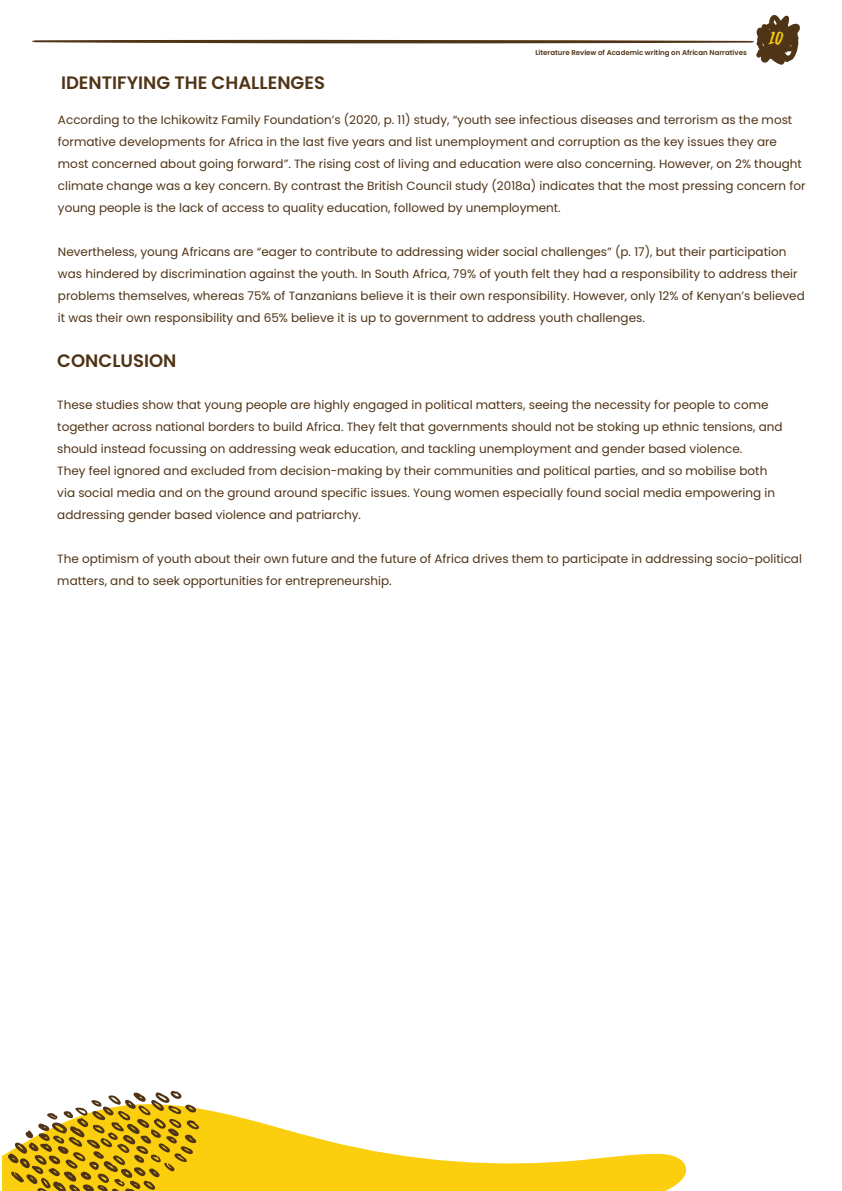
<style>
.page{position:relative;width:842px;height:1191px;background:#fff}
.page>*{position:absolute;margin:0;border:0;box-sizing:border-box;transform-origin:0 0}
.t1{font:24px "Billy Ohio";color:#fbcf0e}
.t2{font:600 18px "Poppins";color:#503416}
.t3{font:12px/22px "Poppins";color:#503416}
.t4{font:600 7px "Poppins";color:#503416}
</style>
<div class="page">
<svg style="left:2px;top:1108px;width:684px;height:83px;fill:#fbcf12"></svg>
<svg style="left:8px;top:1090px;width:192px;height:101px"></svg>
<svg style="left:32px;top:15px;width:768px;height:50px"></svg>
<p class="t4" style="left:535px;top:48px;width:213px">Literature Review of Academic writing on African Narratives</p>
<h1 class="t1" style="left:769px;top:23px;width:16px">10</h1>
<h2 class="t2" style="left:61px;top:72px;width:265px">IDENTIFYING THE CHALLENGES</h2>
<p class="t3" style="left:58px;top:109px;width:749px">According to the Ichikowitz Family Foundation’s (2020, p. 11) study, “youth see infectious diseases and terrorism as the most formative developments for Africa in the last five years and list unemployment and corruption as the key issues they are most concerned about going forward”. The rising cost of living and education were also concerning. However, on 2% thought climate change was a key concern. By contrast the British Council study (2018a) indicates that the most pressing concern for young people is the lack of access to quality education, followed by unemployment.</p>
<p class="t3" style="left:58px;top:241px;width:748px">Nevertheless, young Africans are “eager to contribute to addressing wider social challenges” (p. 17), but their participation was hindered by discrimination against the youth. In South Africa, 79% of youth felt they had a responsibility to address their problems themselves, whereas 75% of Tanzanians believe it is their own responsibility. However, only 12% of Kenyan’s believed it was their own responsibility and 65% believe it is up to government to address youth challenges.</p>
<h2 class="t2" style="left:57px;top:350px;width:121px">CONCLUSION</h2>
<p class="t3" style="left:57px;top:394px;width:727px">These studies show that young people are highly engaged in political matters, seeing the necessity for people to come together across national borders to build Africa. They felt that governments should not be stoking up ethnic tensions, and should instead focussing on addressing weak education, and tackling unemployment and gender based violence.<br>They feel ignored and excluded from decision-making by their communities and political parties, and so mobilise both via social media and on the ground around specific issues. Young women especially found social media empowering in addressing gender based violence and patriarchy.</p>
<p class="t3" style="left:57px;top:548px;width:746px">The optimism of youth about their own future and the future of Africa drives them to participate in addressing socio-political matters, and to seek opportunities for entrepreneurship.</p>
</div>
